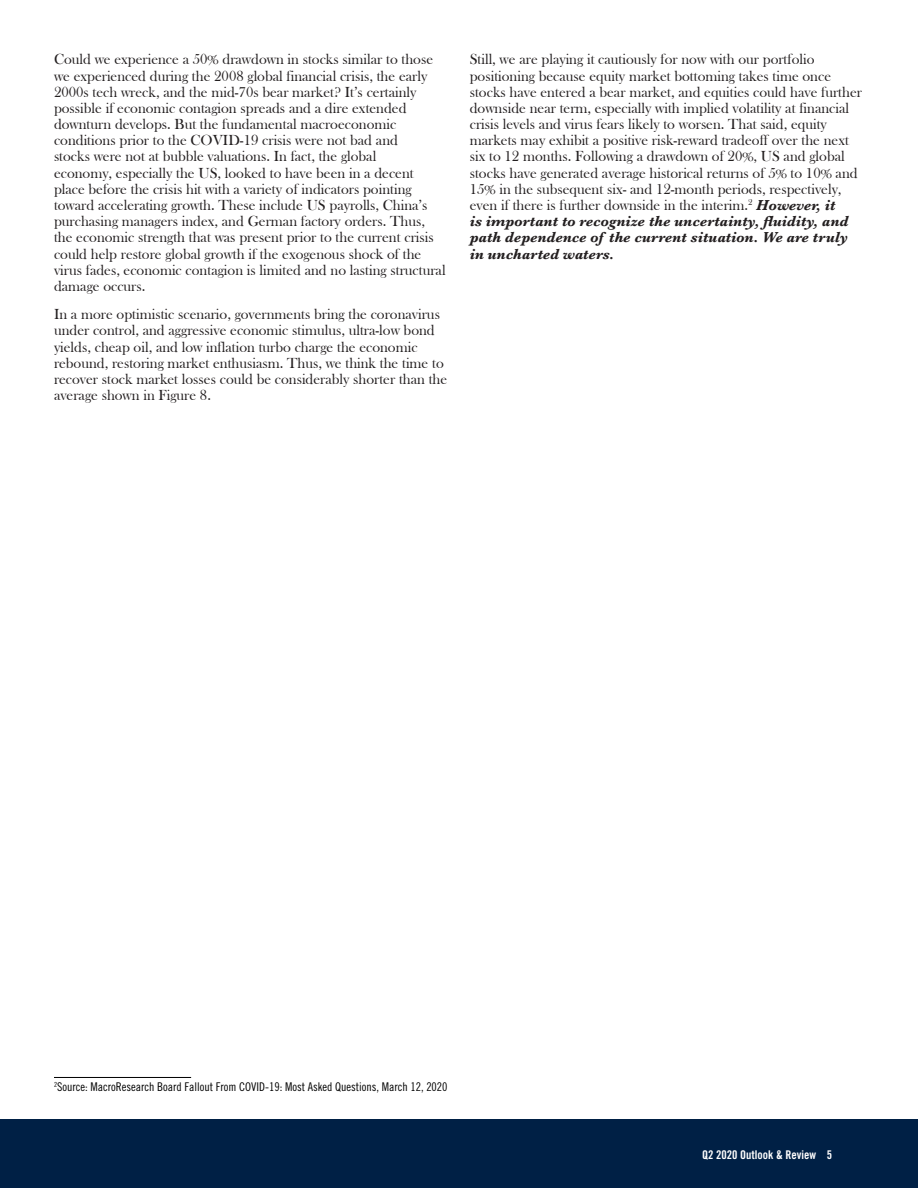
<style>
.page{position:relative;width:918px;height:1188px;background:#fff}
.page>*{position:absolute;margin:0;border:0;box-sizing:border-box;transform-origin:0 0}
.P_-_Body{font:15px/16.2px "Bask Old Face";color:#231f20}
.disc_rule{font:condensed 12px "Prudential Modern";color:#000}
.t1{font:700 condensed 12px "Prudential Modern";color:#fff}
.s1{font-family:"Baskerville";font-weight:700;font-style:italic}
</style>
<div class="page">
<div style="left:0;top:1119px;width:918px;height:69px;background:#002045"></div>
<hr style="left:54px;top:1077px;width:137px;height:1px;background:#000">
<p class="P_-_Body" style="left:54px;top:52px;width:393px">Could we experience a 50% drawdown in stocks similar to those we experienced during the 2008 global financial crisis, the early 2000s tech wreck, and the mid-70s bear market? It’s certainly possible if economic contagion spreads and a dire extended downturn develops. But the fundamental macroeconomic conditions prior to the COVID-19 crisis were not bad and<br>stocks were not at bubble valuations. In fact, the global<br>economy, especially the US, looked to have been in a decent place before the crisis hit with a variety of indicators pointing toward accelerating growth. These include US payrolls, China’s purchasing managers index, and German factory orders. Thus, the economic strength that was present prior to the current crisis could help restore global growth if the exogenous shock of the virus fades, economic contagion is limited and no lasting structural damage occurs.</p>
<p class="P_-_Body" style="left:54px;top:306px;width:395px">In a more optimistic scenario, governments bring the coronavirus under control, and aggressive economic stimulus, ultra-low bond yields, cheap oil, and low inflation turbo charge the economic rebound, restoring market enthusiasm. Thus, we think the time to recover stock market losses could be considerably shorter than the average shown in Figure 8.</p>
<p class="P_-_Body" style="left:470px;top:52px;width:394px">Still, we are playing it cautiously for now with our portfolio positioning because equity market bottoming takes time once stocks have entered a bear market, and equities could have further downside near term, especially with implied volatility at financial crisis levels and virus fears likely to worsen. That said, equity markets may exhibit a positive risk-reward tradeoff over the next six to 12 months. Following a drawdown of 20%, US and global stocks have generated average historical returns of 5% to 10% and 15% in the subsequent six- and 12-month periods, respectively, even if there is further downside in the interim.<sup>2</sup> <span class="s1">However, it<br>is important to recognize the uncertainty, fluidity, and path dependence of the current situation. We are truly in uncharted waters.</span></p>
<p class="disc_rule" style="left:54px;top:1080px;width:395px"><sup>2</sup>Source: MacroResearch Board Fallout From COVID-19: Most Asked Questions, March 12, 2020</p>
<p class="t1" style="left:702px;top:1148px;width:131px">Q2 2020 Outlook &amp; Review 5</p>
</div>
